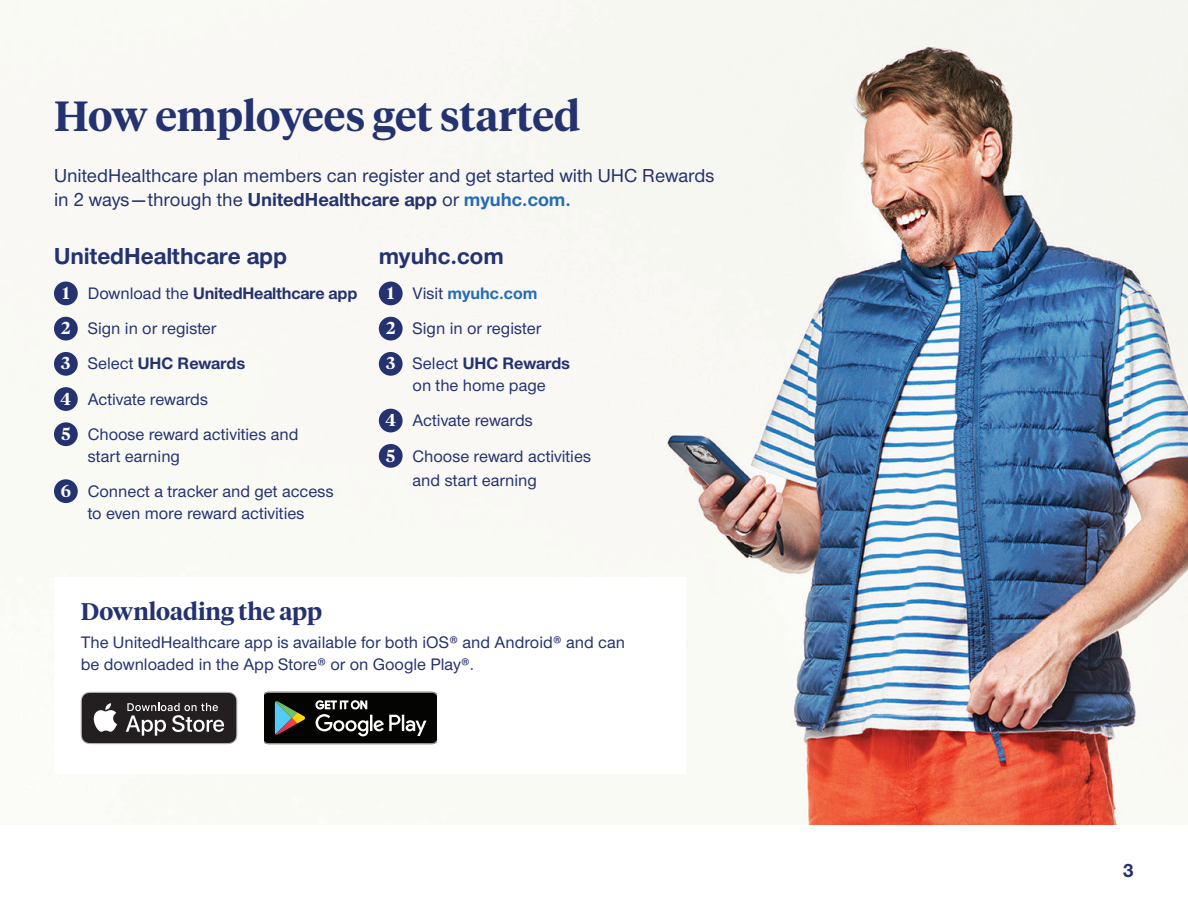
<style>
.page{position:relative;width:1188px;height:918px;background:#fff}
.page>*{position:absolute;margin:0;border:0;box-sizing:border-box;transform-origin:0 0}
.t1{font:600 42px "UHC Serif Headline";color:#243270}
.t2{font:700 24px "UHC Sans";color:#243270}
.t3{font:600 24px "UHC Serif Headline";color:#243270}
.t4{font:500 19.5px/24px "UHC Sans";color:#243270}
.t5{font:700 19.5px "UHC Sans";color:#243270}
.t6{font:500 17.25px/35.2px "UHC Sans";color:#243270}
.t7{font:600 17.25px/35.2px "UHC Serif Headline";color:#fff;text-align:justify}
.s1{font-weight:700}
.s2{font-weight:700;color:#256db6}
</style>
<div class="page">
<img style="left:0;top:0;width:1188px;height:825px">
<div style="left:54px;top:577px;width:632px;height:197px;background:#fff"></div>
<div style="left:379px;top:282px;width:24px;height:23px;background:#243270;border-radius:50%"></div>
<div style="left:379px;top:317px;width:24px;height:24px;background:#243270;border-radius:50%"></div>
<div style="left:379px;top:352px;width:24px;height:24px;background:#243270;border-radius:50%"></div>
<div style="left:379px;top:409px;width:24px;height:23px;background:#243270;border-radius:50%"></div>
<div style="left:379px;top:444px;width:24px;height:24px;background:#243270;border-radius:50%"></div>
<div style="left:54px;top:282px;width:24px;height:23px;background:#243270;border-radius:50%"></div>
<div style="left:54px;top:317px;width:24px;height:24px;background:#243270;border-radius:50%"></div>
<div style="left:54px;top:352px;width:24px;height:24px;background:#243270;border-radius:50%"></div>
<div style="left:54px;top:387px;width:24px;height:24px;background:#243270;border-radius:50%"></div>
<div style="left:54px;top:422px;width:24px;height:24px;background:#243270;border-radius:50%"></div>
<div style="left:54px;top:479px;width:24px;height:24px;background:#243270;border-radius:50%"></div>
<svg style="left:81px;top:692px;width:156px;height:52px;background:#4c494a"></svg>
<svg style="left:264px;top:692px;width:172px;height:52px;background:#2c2f2c"></svg>
<h1 class="t1" style="left:54px;top:87px;width:528px">How employees get started</h1>
<p class="t4" style="left:54px;top:163px;width:662px">UnitedHealthcare plan members can register and get started with UHC Rewards in 2 ways—through the <span class="s1">UnitedHealthcare app</span> or <span class="s2">myuhc.com.</span></p>
<h2 class="t2" style="left:54px;top:240px;width:235px">UnitedHealthcare app</h2>
<p class="t6" style="left:88px;top:275px;width:271px">Download the <span class="s1">UnitedHealthcare app<br></span>Sign in or register<br>Select <span class="s1">UHC Rewards<br></span>Activate rewards<br>Choose reward activities and</p>
<p class="t6" style="left:88px;top:438px;width:247px">start earning<br>Connect a tracker and get access</p>
<p class="t6" style="left:88px;top:495px;width:218px">to even more reward activities</p>
<p class="t7" style="left:61px;top:275px;width:12px">1<br>2<br>3<br>4<br>5</p>
<p class="t7" style="left:61px;top:472px;width:12px">6</p>
<h2 class="t2" style="left:379px;top:240px;width:126px">myuhc.com</h2>
<p class="t6" style="left:413px;top:275px;width:159px">Visit <span class="s2">myuhc.com<br></span>Sign in or register<br>Select <span class="s1">UHC Rewards</span></p>
<p class="t6" style="left:413px;top:367px;width:180px">on the home page<br>Activate rewards<br>Choose reward activities</p>
<p class="t6" style="left:413px;top:462px;width:126px">and start earning</p>
<p class="t7" style="left:386px;top:275px;width:11px">1<br>2<br>3</p>
<p class="t7" style="left:385px;top:402px;width:12px">4<br>5</p>
<h2 class="t3" style="left:81px;top:595px;width:243px">Downloading the app</h2>
<p class="t6" style="left:81px;top:631px;width:546px;line-height:21.8px">The UnitedHealthcare app is available for both iOS® and Android® and can be downloaded in the App Store® or on Google Play®.</p>
<p class="t5" style="left:1123px;top:857px;width:13px">3</p>
</div>
